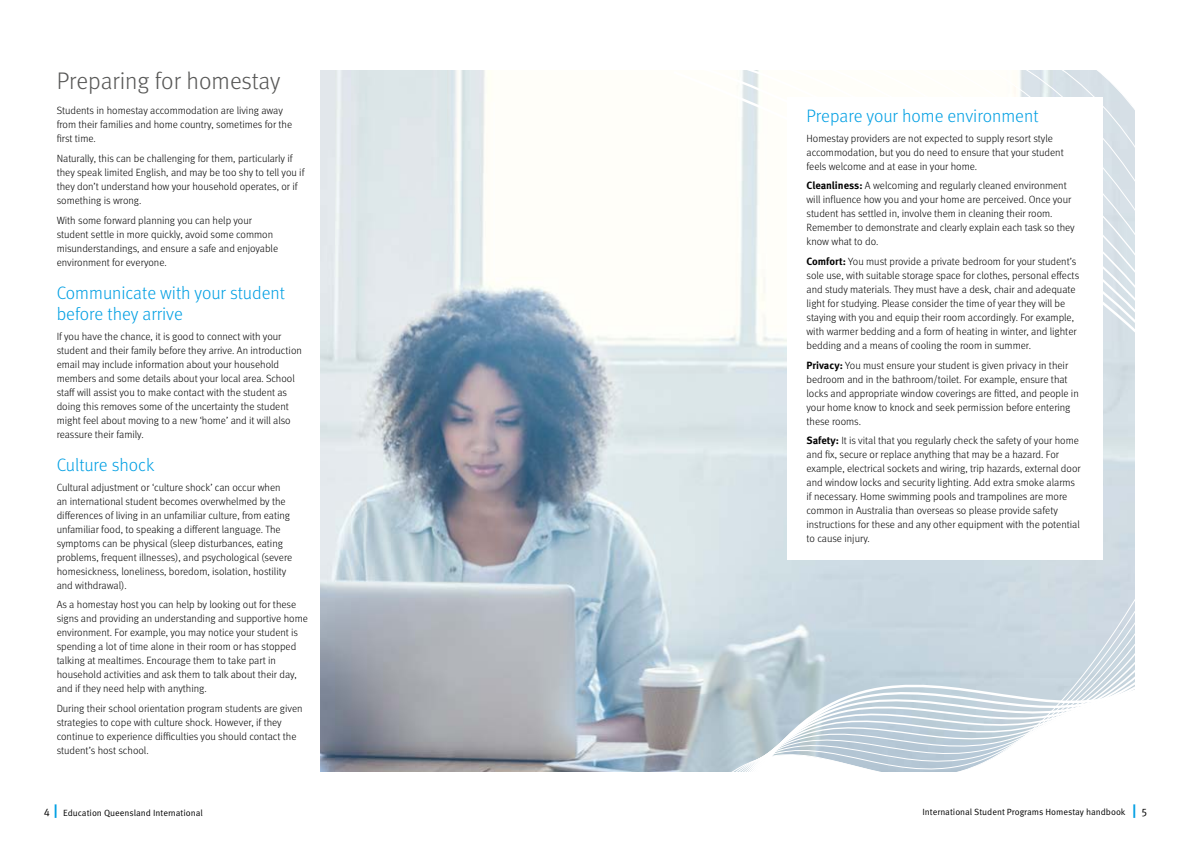
<style>
.page{position:relative;width:1191px;height:842px;background:#fff}
.page>*{position:absolute;margin:0;border:0;box-sizing:border-box;transform-origin:0 0}
.t1{font:300 24px "Meta OT";color:#575756}
.t2{font:300 18px/21.6px "Meta OT";color:#009fe3}
.t3{font:300 10.5px/14px "Meta OT";color:#000}
.t4{font:9px "Meta OT Norm";color:#000}
.s1{font-weight:700}
.s2{font-size:11px}
.s3{font-family:"Meta OT";font-weight:700;font-size:14px;color:#009fe3}
</style>
<div class="page">
<img style="left:320px;top:71px;width:351px;height:700px">
<svg style="left:679px;top:338px;width:9px;height:434px;background:#cfd7da"></svg>
<svg style="left:688px;top:70px;width:447px;height:702px"></svg>
<div style="left:787px;top:98px;width:316px;height:462px;background:#fff"></div>
<h1 class="t1" style="left:57px;top:67px;width:225px">Preparing for homestay</h1>
<p class="t3" style="left:57px;top:104px;width:237px">Students in homestay accommodation are living away from their families and home country, sometimes for the first time.</p>
<p class="t3" style="left:57px;top:152px;width:249px">Naturally, this can be challenging for them, particularly if they speak limited English, and may be too shy to tell you if they don’t understand how your household operates, or if something is wrong.</p>
<p class="t3" style="left:57px;top:213px;width:223px">With some forward planning you can help your student settle in more quickly, avoid some common misunderstandings, and ensure a safe and enjoyable environment for everyone.</p>
<h2 class="t2" style="left:57px;top:282px;width:230px">Communicate with your student before they arrive</h2>
<p class="t3" style="left:57px;top:329px;width:247px">If you have the chance, it is good to connect with your student and their family before they arrive. An introduction email may include information about your household members and some details about your local area. School staff will assist you to make contact with the student as doing this removes some of the uncertainty the student might feel about moving to a new ‘home’ and it will also reassure their family.</p>
<h2 class="t2" style="left:57px;top:454px;width:99px">Culture shock</h2>
<p class="t3" style="left:57px;top:480px;width:237px">Cultural adjustment or ‘culture shock’ can occur when an international student becomes overwhelmed by the differences of living in an unfamiliar culture, from eating unfamiliar food, to speaking a different language. The symptoms can be physical (sleep disturbances, eating problems, frequent illnesses), and psychological (severe homesickness, loneliness, boredom, isolation, hostility and withdrawal).</p>
<p class="t3" style="left:57px;top:598px;width:253px">As a homestay host you can help by looking out for these signs and providing an understanding and supportive home environment. For example, you may notice your student is spending a lot of time alone in their room or has stopped talking at mealtimes. Encourage them to take part in household activities and ask them to talk about their day, and if they need help with anything.</p>
<p class="t3" style="left:57px;top:701px;width:247px">During their school orientation program students are given strategies to cope with culture shock. However, if they continue to experience difficulties you should contact the student’s host school.</p>
<h2 class="t2" style="left:806px;top:105px;width:234px">Prepare your home environment</h2>
<p class="t3" style="left:806px;top:131px;width:259px">Homestay providers are not expected to supply resort style accommodation, but you do need to ensure that your student feels welcome and at ease in your home.</p>
<p class="t3" style="left:806px;top:179px;width:270px"><span class="s1">Cleanliness:</span> A welcoming and regularly cleaned environment will influence how you and your home are perceived. Once your student has settled in, involve them in cleaning their room.<br>Remember to demonstrate and clearly explain each task so they know what to do.</p>
<p class="t3" style="left:806px;top:254px;width:274px"><span class="s1">Comfort:</span> You must provide a private bedroom for your student’s sole use, with suitable storage space for clothes, personal effects and study materials. They must have a desk, chair and adequate light for studying. Please consider the time of year they will be staying with you and equip their room accordingly. For example, with warmer bedding and a form of heating in winter, and lighter bedding and a means of cooling the room in summer.</p>
<p class="t3" style="left:806px;top:358px;width:274px"><span class="s1">Privacy:</span> You must ensure your student is given privacy in their bedroom and in the bathroom/toilet. For example, ensure that locks and appropriate window coverings are fitted, and people in your home know to knock and seek permission before entering these rooms.</p>
<p class="t3" style="left:806px;top:434px;width:276px"><span class="s1">Safety:</span> It is vital that you regularly check the safety of your home and fix, secure or replace anything that may be a hazard. For example, electrical sockets and wiring, trip hazards, external door and window locks and security lighting. Add extra smoke alarms if necessary. Home swimming pools and trampolines are more common in Australia than overseas so please provide safety instructions for these and any other equipment with the potential to cause injury.</p>
<p class="t4" style="left:44px;top:807px;width:161px"><span class="s2">4</span> <span class="s3">|</span> Education Queensland International</p>
<p class="t4" style="left:922px;top:806px;width:226px">International Student Programs Homestay handbook <span class="s3">|</span> <span class="s2">5</span></p>
</div>
